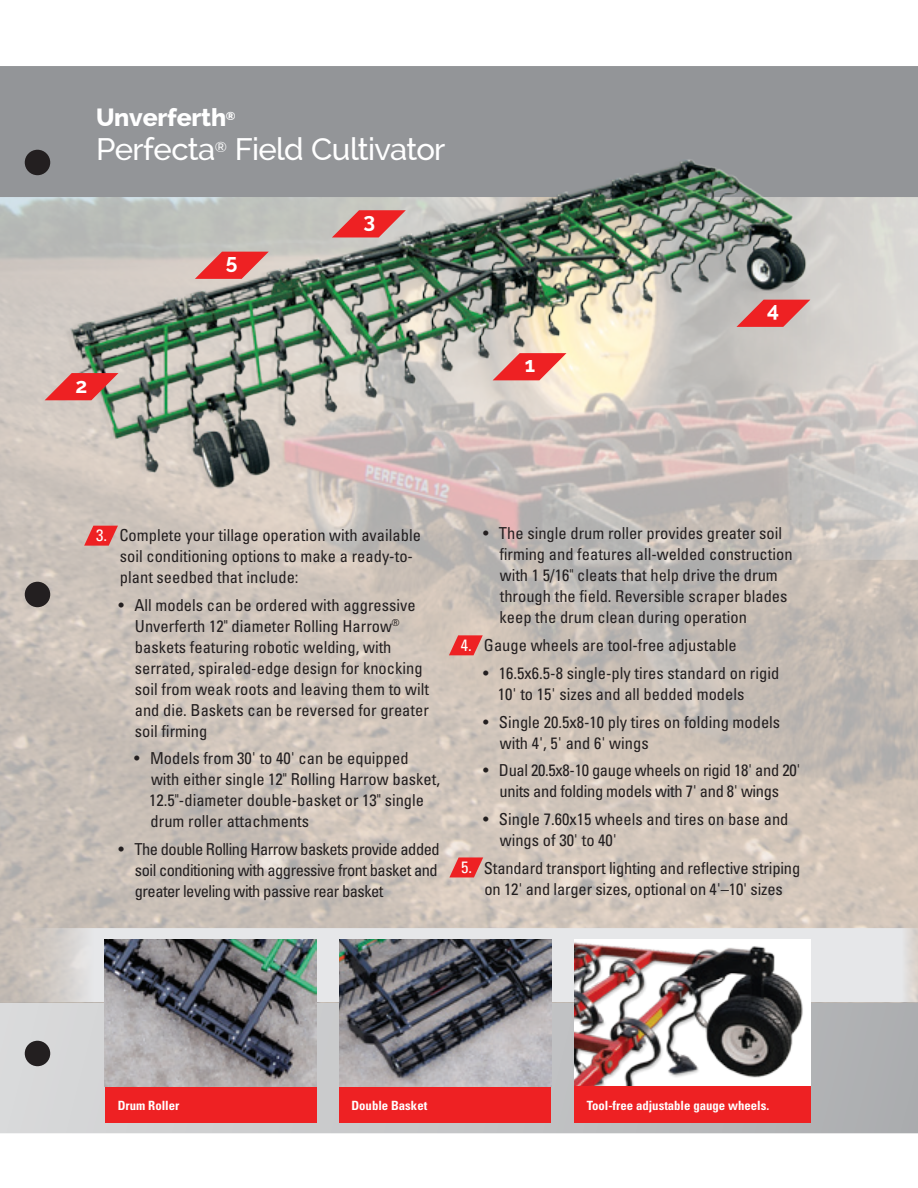
<style>
.page{position:relative;width:918px;height:1188px;background:#fff}
.page>*{position:absolute;margin:0;border:0;box-sizing:border-box;transform-origin:0 0}
.t1{font:500 31.05px "Raleway";letter-spacing:-.02em;color:#fff}
.t2{font:800 24.9px "Raleway";letter-spacing:-.01em;color:#fff}
.t3{font:700 21px "Raleway";color:#fff}
.t4{font:condensed 16.5px/21px "Univers";color:#231f20}
.t5{font:condensed 16.5px/21px "Univers";letter-spacing:-.02em;color:#231f20;text-align:center}
.t6{font:condensed 16.5px "Univers";color:#fff}
.t7{font:700 condensed 12.75px "Univers";color:#fff}
</style>
<div class="page">
<img style="left:0;top:197px;width:918px;height:732px">
<svg style="left:0;top:1002px;width:918px;height:131px;background:#c2c3c5"></svg>
<svg style="left:773px;top:197px;width:145px;height:363px;background:#d4d0cc"></svg>
<svg style="left:0;top:929px;width:918px;height:73px;background:#dedddd"></svg>
<div style="left:0;top:66px;width:918px;height:131px;background:#939598"></div>
<img style="left:574px;top:939px;width:236px;height:147px">
<div style="left:574px;top:1086px;width:236px;height:37px;background:#ee2123"></div>
<div style="left:340px;top:1086px;width:211px;height:37px;background:#ee2123"></div>
<img style="left:340px;top:939px;width:211px;height:147px">
<div style="left:105px;top:1086px;width:211px;height:37px;background:#ee2123"></div>
<img style="left:105px;top:939px;width:211px;height:147px">
<img style="left:51px;top:159px;width:770px;height:343px">
<svg style="left:45px;top:373px;width:73px;height:27px;background:#d75753"></svg>
<svg style="left:332px;top:210px;width:74px;height:27px;background:#e0605f"></svg>
<svg style="left:195px;top:252px;width:74px;height:27px;background:#e25f5e"></svg>
<svg style="left:84px;top:526px;width:34px;height:20px"></svg>
<svg style="left:449px;top:635px;width:34px;height:20px"></svg>
<svg style="left:449px;top:857px;width:34px;height:20px"></svg>
<div style="left:25px;top:150px;width:25px;height:25px;background:#231f20;border-radius:50%"></div>
<div style="left:25px;top:582px;width:25px;height:25px;background:#231f20;border-radius:50%"></div>
<div style="left:25px;top:1041px;width:25px;height:25px;background:#231f20;border-radius:50%"></div>
<p class="t2" style="left:96px;top:104px;width:141px">Unverferth<sup>®</sup></p>
<p class="t1" style="left:96px;top:131px;width:351px">Perfecta<sup>®</sup> Field Cultivator</p>
<p class="t3" style="left:226px;top:250px;width:13px">5</p>
<p class="t3" style="left:364px;top:208px;width:13px">3</p>
<p class="t3" style="left:76px;top:373px;width:13px">2</p>
<p class="t3" style="left:525px;top:352px;width:12px">1</p>
<p class="t3" style="left:767px;top:298px;width:13px">4</p>
<p class="t6" style="left:96px;top:525px;width:12px">3.</p>
<p class="t4" style="left:119px;top:524px;width:303px">Complete your tillage operation with available soil conditioning options to make a ready-to&shy;plant seedbed that include:</p>
<p class="t4" style="left:135px;top:594px;width:296px;text-indent:-16px">• All models can be ordered with aggressive Unverferth 12" diameter Rolling Harrow<sup>® </sup>baskets featuring robotic welding, with serrated, spiraled-edge design for knocking soil from weak roots and leaving them to wilt and die. Baskets can be reversed for greater soil firming</p>
<p class="t4" style="left:149px;top:748px;width:292px;text-indent:-15px">• Models from 30' to 40' can be equipped with either single 12" Rolling Harrow basket, 12.5"-diameter double-basket or 13" single drum roller attachments</p>
<p class="t4" style="left:135px;top:838px;width:306px;text-align:justify;text-indent:-16px">• The double Rolling Harrow baskets provide added soil conditioning with aggressive front basket and greater leveling with passive rear basket</p>
<p class="t6" style="left:461px;top:635px;width:12px">4.</p>
<p class="t6" style="left:461px;top:857px;width:12px">5.</p>
<p class="t4" style="left:499px;top:523px;width:295px;text-indent:-16px">• The single drum roller provides greater soil firming and features all-welded construction with 1 5/16" cleats that help drive the drum through the field. Reversible scraper blades keep the drum clean during operation</p>
<p class="t4" style="left:484px;top:634px;width:254px">Gauge wheels are tool-free adjustable</p>
<p class="t4" style="left:498px;top:662px;width:283px;text-indent:-15px">• 16.5x6.5-8 single-ply tires standard on rigid<br>10' to 15' sizes and all bedded models</p>
<p class="t4" style="left:500px;top:711px;width:282px;text-indent:-17px">• Single 20.5x8-10 ply tires on folding models with 4', 5' and 6' wings</p>
<p class="t5" style="left:483px;top:760px;width:319px">• Dual 20.5x8-10 gauge wheels on rigid 18' and 20' units and folding models with 7' and 8' wings</p>
<p class="t4" style="left:500px;top:809px;width:290px;text-indent:-17px">• Single 7.60x15 wheels and tires on base and wings of 30' to 40'</p>
<p class="t4" style="left:484px;top:857px;width:318px">Standard transport lighting and reflective striping on 12' and larger sizes, optional on 4'–10' sizes</p>
<p class="t7" style="left:118px;top:1098px;width:63px">Drum Roller</p>
<p class="t7" style="left:351px;top:1098px;width:77px">Double Basket</p>
<p class="t7" style="left:587px;top:1097px;width:184px">Tool-free adjustable gauge wheels.</p>
</div>
